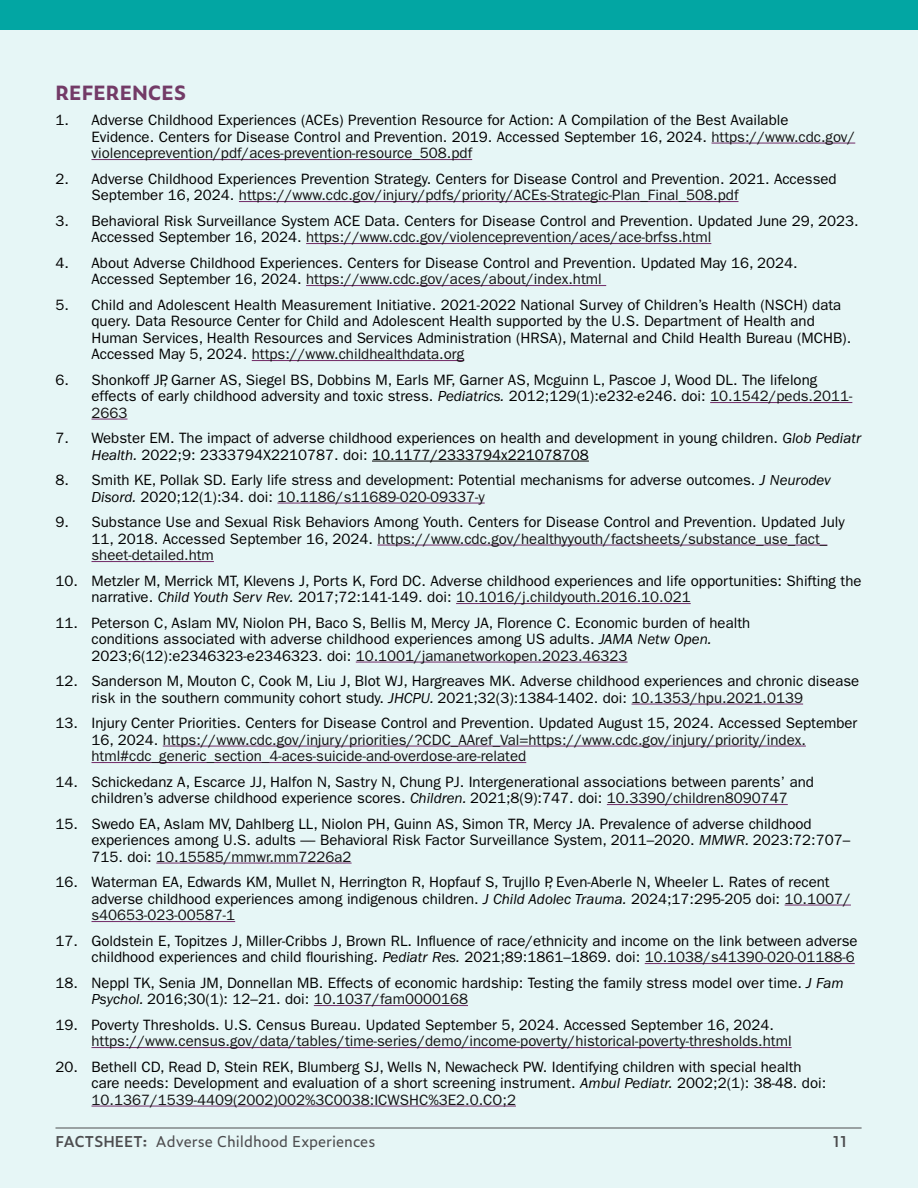
<style>
.page{position:relative;width:918px;height:1188px;background:#e6f6f6}
.page>*{position:absolute;margin:0;border:0;box-sizing:border-box;transform-origin:0 0}
.Heading_2{font:700 19.5px "Zeitung Micro Pro";color:#733b67}
.t1{font:15px/16.5px "ITC Franklin Gothic Std";color:#000}
.t2{font:15px/16.5px "ITC Franklin Gothic Std";color:#121212}
.t3{font:15px "Zeitung Pro";color:#4d4d4f}
.t4{font:600 15px "Zeitung Pro";color:#4d4d4f}
.s1{color:#121212}
.s2{font-style:italic}
.s3{color:#000}
.s4{font-weight:600}
</style>
<div class="page">
<hr style="left:56px;top:1128px;width:806px;height:1px;background:#4d4d4f">
<div style="left:0;top:0;width:918px;height:30px;background:#02a6a3"></div>
<hr style="left:712px;top:143px;width:143px;height:1px;background:#702966">
<hr style="left:92px;top:159px;width:380px;height:1px;background:#702966">
<hr style="left:239px;top:201px;width:500px;height:1px;background:#702966">
<hr style="left:306px;top:243px;width:405px;height:1px;background:#702966">
<hr style="left:306px;top:285px;width:300px;height:1px;background:#702966">
<hr style="left:252px;top:360px;width:212px;height:1px;background:#702966">
<hr style="left:710px;top:402px;width:142px;height:1px;background:#702966">
<hr style="left:92px;top:419px;width:36px;height:1px;background:#702966">
<hr style="left:372px;top:461px;width:217px;height:1px;background:#000">
<hr style="left:277px;top:503px;width:208px;height:1px;background:#702966">
<hr style="left:377px;top:545px;width:450px;height:1px;background:#702966">
<hr style="left:92px;top:561px;width:122px;height:1px;background:#702966">
<hr style="left:456px;top:603px;width:235px;height:1px;background:#702966">
<hr style="left:356px;top:662px;width:272px;height:1px;background:#702966">
<hr style="left:632px;top:704px;width:171px;height:1px;background:#702966">
<hr style="left:163px;top:746px;width:643px;height:1px;background:#702966">
<hr style="left:92px;top:762px;width:434px;height:1px;background:#702966">
<hr style="left:607px;top:804px;width:181px;height:1px;background:#702966">
<hr style="left:156px;top:863px;width:196px;height:1px;background:#702966">
<hr style="left:785px;top:905px;width:66px;height:1px;background:#702966">
<hr style="left:92px;top:921px;width:143px;height:1px;background:#702966">
<hr style="left:645px;top:963px;width:210px;height:1px;background:#702966">
<hr style="left:314px;top:1005px;width:154px;height:1px;background:#702966">
<hr style="left:92px;top:1047px;width:700px;height:1px;background:#702966">
<hr style="left:92px;top:1106px;width:424px;height:1px;background:#702966">
<p class="Heading_2" style="left:56px;top:77px;width:132px">REFERENCES</p>
<p class="t1" style="left:92px;top:112px;width:765px;text-indent:-36px">1. Adverse Childhood Experiences (ACEs) Prevention Resource for Action: A Compilation of the Best Available<br>Evidence. Centers for Disease Control and Prevention. 2019. Accessed September 16, 2024. <span class="s1">https://www.cdc.gov/ violenceprevention/pdf/aces-prevention-resource_508.pdf</span></p>
<p class="t1" style="left:92px;top:170px;width:747px;text-indent:-36px">2. Adverse Childhood Experiences Prevention Strategy. Centers for Disease Control and Prevention. 2021. Accessed<br>September 16, 2024. <span class="s1">https://www.cdc.gov/injury/pdfs/priority/ACEs-Strategic-Plan_Final_508.pdf</span></p>
<p class="t1" style="left:92px;top:212px;width:769px;text-indent:-36px">3. Behavioral Risk Surveillance System ACE Data. Centers for Disease Control and Prevention. Updated June 29, 2023.<br>Accessed September 16, 2024. <span class="s1">https://www.cdc.gov/violenceprevention/aces/ace-brfss.html</span></p>
<p class="t1" style="left:92px;top:254px;width:708px;text-indent:-36px">4. About Adverse Childhood Experiences. Centers for Disease Control and Prevention. Updated May 16, 2024.<br>Accessed September 16, 2024. <span class="s1">https://www.cdc.gov/aces/about/index.html</span></p>
<p class="t1" style="left:92px;top:296px;width:761px;text-indent:-36px">5. Child and Adolescent Health Measurement Initiative. 2021-2022 National Survey of Children’s Health (NSCH) data query. Data Resource Center for Child and Adolescent Health supported by the U.S. Department of Health and Human Services, Health Resources and Services Administration (HRSA), Maternal and Child Health Bureau (MCHB).<br>Accessed May 5, 2024. <span class="s1">https://www.childhealthdata.org</span></p>
<p class="t1" style="left:92px;top:371px;width:762px;text-indent:-36px">6. Shonkoff JP, Garner AS, Siegel BS, Dobbins M, Earls MF, Garner AS, Mcguinn L, Pascoe J, Wood DL. The lifelong effects of early childhood adversity and toxic stress. <span class="s2">Pediatrics.</span> 2012;129(1):e232-e246. doi: <span class="s1">10.1542/peds.2011-<br>2663</span></p>
<p class="t1" style="left:92px;top:430px;width:771px;text-indent:-36px">7. Webster EM. The impact of adverse childhood experiences on health and development in young children. <span class="s2">Glob Pediatr<br>Health.</span> 2022;9: 2333794X2210787. doi: 10.1177/2333794x221078708</p>
<p class="t1" style="left:92px;top:472px;width:741px;text-indent:-36px">8. Smith KE, Pollak SD. Early life stress and development: Potential mechanisms for adverse outcomes. <span class="s2">J Neurodev<br>Disord.</span> 2020;12(1):34. doi: <span class="s1">10.1186/s11689-020-09337-y</span></p>
<p class="t1" style="left:92px;top:514px;width:755px;text-indent:-36px">9. Substance Use and Sexual Risk Behaviors Among Youth. Centers for Disease Control and Prevention. Updated July<br>11, 2018. Accessed September 16, 2024. <span class="s1">https://www.cdc.gov/healthyyouth/factsheets/substance_use_fact_ sheet-detailed.htm</span></p>
<p class="t1" style="left:92px;top:572px;width:772px;text-indent:-36px">10. Metzler M, Merrick MT, Klevens J, Ports K, Ford DC. Adverse childhood experiences and life opportunities: Shifting the narrative. <span class="s2">Child Youth Serv Rev.</span> 2017;72:141-149. doi: <span class="s1">10.1016/j.childyouth.2016.10.021</span></p>
<p class="t1" style="left:92px;top:614px;width:660px;text-indent:-36px">11. Peterson C, Aslam MV, Niolon PH, Baco S, Bellis M, Mercy JA, Florence C. Economic burden of health conditions associated with adverse childhood experiences among US adults. <span class="s2">JAMA Netw Open.<br></span>2023;6(12):e2346323-e2346323. doi: <span class="s1">10.1001/jamanetworkopen.2023.46323</span></p>
<p class="t1" style="left:92px;top:673px;width:769px;text-indent:-36px">12. Sanderson M, Mouton C, Cook M, Liu J, Blot WJ, Hargreaves MK. Adverse childhood experiences and chronic disease risk in the southern community cohort study. <span class="s2">JHCPU.</span> 2021;32(3):1384-1402. doi: <span class="s1">10.1353/hpu.2021.0139</span></p>
<p class="t2" style="left:92px;top:715px;width:767px;text-indent:-36px"><span class="s3">13. Injury Center Priorities. Centers for Disease Control and Prevention. Updated August 15, 2024. Accessed September<br>16, 2024.</span> https://www.cdc.gov/injury/priorities/?CDC_AAref_Val=https://www.cdc.gov/injury/priority/index. html#cdc_generic_section_4-aces-suicide-and-overdose-are-related</p>
<p class="t1" style="left:92px;top:773px;width:724px;text-indent:-36px">14. Schickedanz A, Escarce JJ, Halfon N, Sastry N, Chung PJ. Intergenerational associations between parents’ and children’s adverse childhood experience scores. <span class="s2">Children.</span> 2021;8(9):747. doi: <span class="s1">10.3390/children8090747</span></p>
<p class="t1" style="left:92px;top:815px;width:760px;text-indent:-36px">15. Swedo EA, Aslam MV, Dahlberg LL, Niolon PH, Guinn AS, Simon TR, Mercy JA. Prevalence of adverse childhood experiences among U.S. adults — Behavioral Risk Factor Surveillance System, 2011–2020. <span class="s2">MMWR.</span> 2023:72:707–<br>715. doi: <span class="s1">10.15585/mmwr.mm7226a2</span></p>
<p class="t1" style="left:92px;top:874px;width:761px;text-indent:-36px">16. Waterman EA, Edwards KM, Mullet N, Herrington R, Hopfauf S, Trujllo P, Even-Aberle N, Wheeler L. Rates of recent adverse childhood experiences among indigenous children. <span class="s2">J Child Adolec Trauma.</span> 2024;17:295-205 doi: <span class="s1">10.1007/ s40653-023-00587-1</span></p>
<p class="t1" style="left:56px;top:932px;width:804px;text-align:right">17. Goldstein E, Topitzes J, Miller-Cribbs J, Brown RL. Influence of race/ethnicity and income on the link between adverse childhood experiences and child flourishing. <span class="s2">Pediatr Res.</span> 2021;89:1861–1869. doi: <span class="s1">10.1038/s41390-020-01188-6</span></p>
<p class="t1" style="left:92px;top:974px;width:754px;text-indent:-36px">18. Neppl TK, Senia JM, Donnellan MB. Effects of economic hardship: Testing the family stress model over time. <span class="s2">J Fam<br>Psychol.</span> 2016;30(1): 12–21. doi: <span class="s1">10.1037/fam0000168</span></p>
<p class="t2" style="left:92px;top:1016px;width:702px;text-indent:-36px"><span class="s3">19. Poverty Thresholds. U.S. Census Bureau. Updated September 5, 2024. Accessed September 16, 2024. </span>https://www.census.gov/data/tables/time-series/demo/income-poverty/historical-poverty-thresholds.html</p>
<p class="t1" style="left:92px;top:1058px;width:736px;text-indent:-36px">20. Bethell CD, Read D, Stein REK, Blumberg SJ, Wells N, Newacheck PW. Identifying children with special health care needs: Development and evaluation of a short screening instrument. <span class="s2">Ambul Pediatr.</span> 2002;2(1): 38-48. doi:<br><span class="s1">10.1367/1539-4409(2002)002%3C0038:ICWSHC%3E2.0.CO;2</span></p>
<p class="t3" style="left:56px;top:1130px;width:321px"><span class="s4">FACTSHEET:</span> Adverse Childhood Experiences</p>
<p class="t4" style="left:833px;top:1130px;width:16px">11</p>
</div>
